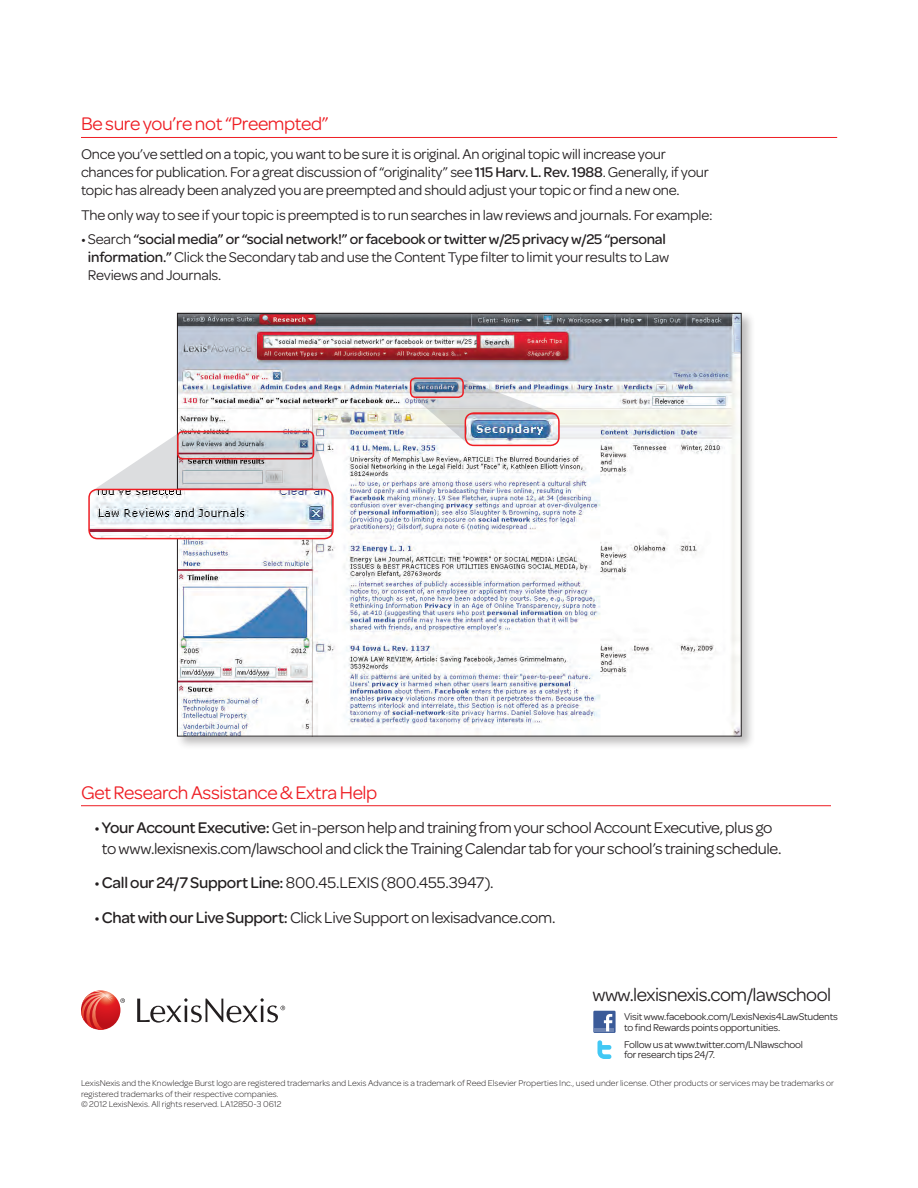
<style>
.page{position:relative;width:918px;height:1188px;background:#fff}
.page>*{position:absolute;margin:0;border:0;box-sizing:border-box;transform-origin:0 0}
.t1{font:19.5px "Omnes";letter-spacing:-.02em;color:#ee1d23}
.t2{font:19.5px "Omnes";letter-spacing:-.025em;color:#231f20}
.t3{font:16.5px/21px "Omnes";letter-spacing:-.02em;color:#231f20;text-align:center}
.t4{font:15px/18px "Omnes";letter-spacing:-.015em;color:#231f20}
.t5{font:10.5px/10.5px "Omnes";letter-spacing:-.02em;color:#231f20}
.t6{font:300 9px/10.5px "Omnes";color:#231f20}
.s1{font-weight:500}
</style>
<div class="page">
<svg style="left:120px;top:998px;width:5px;height:5px"></svg>
<svg style="left:137px;top:998px;width:148px;height:25px"></svg>
<svg style="left:81px;top:990px;width:39px;height:40px"></svg>
<svg style="left:81px;top:991px;width:32px;height:39px"></svg>
<div style="left:593px;top:1011px;width:23px;height:22px;background:#3b5b99"></div>
<hr style="left:595px;top:1028px;width:19px;height:3px;background:#6d84b3">
<svg style="left:604px;top:1014px;width:8px;height:17px"></svg>
<svg style="left:597px;top:1040px;width:15px;height:19px"></svg>
<hr style="left:81px;top:805px;width:750px;height:1px;background:#ee1d23">
<hr style="left:81px;top:137px;width:756px;height:1px;background:#ee1d23">
<div style="left:175px;top:310px;width:580px;height:440px;background:#231f20;opacity:.3"></div>
<img style="left:179px;top:315px;width:560px;height:419px">
<svg style="left:95px;top:432px;width:238px;height:57px"></svg>
<img style="left:89px;top:489px;width:244px;height:50px">
<div style="left:88px;top:489px;width:246px;height:50px;border:2px solid #ee1d23;border-radius:9px"></div>
<div style="left:177px;top:431px;width:137px;height:29px;border:2px solid #ee1d23;border-radius:5px"></div>
<div style="left:410px;top:377px;width:54px;height:21px;border:2px solid #ee1d23;border-radius:5px"></div>
<img style="left:410px;top:378px;width:149px;height:67px">
<div style="left:465px;top:412px;width:95px;height:34px;border:2px solid #ee1d23;border-radius:9px"></div>
<h1 class="t1" style="left:81px;top:111px;width:249px">Be sure you’re not “Preempted”</h1>
<p class="t4" style="left:81px;top:144px;width:629px">Once you’ve settled on a topic, you want to be sure it is original. An original topic will increase your chances for publication. For a great discussion of “originality” see <span class="s1">115 Harv. L. Rev. 1988</span>. Generally, if your topic has already been analyzed you are preempted and should adjust your topic or find a new one.</p>
<p class="t4" style="left:81px;top:205px;width:633px">The only way to see if your topic is preempted is to run searches in law reviews and journals. For example:</p>
<p class="t4" style="left:88px;top:230px;width:583px;text-indent:-7px">• Search <span class="s1">“social media” or “social network!” or facebook or twitter w/25 privacy w/25 “personal information.”</span> Click the Secondary tab and use the Content Type filter to limit your results to Law<br>Reviews and Journals.</p>
<h1 class="t1" style="left:81px;top:779px;width:298px">Get Research Assistance &amp; Extra Help</h1>
<p class="t3" style="left:94px;top:816px;width:689px">• <span class="s1">Your Account Executive:</span> Get in-person help and training from your school Account Executive, plus go to www.lexisnexis.com/lawschool and click the Training Calendar tab for your school’s training schedule.</p>
<p class="t3" style="left:94px;top:872px;width:401px">• <span class="s1">Call our 24/7 Support Line:</span> 800.45.LEXIS (800.455.3947).</p>
<p class="t3" style="left:94px;top:906px;width:463px">• <span class="s1">Chat with our Live Support:</span> Click Live Support on lexisadvance.com.</p>
<h1 class="t2" style="left:592px;top:981px;width:240px">www.lexisnexis.com/lawschool</h1>
<p class="t5" style="left:624px;top:1011px;width:215px">Visit www.facebook.com/LexisNexis4LawStudents to find Rewards points opportunities.</p>
<p class="t5" style="left:624px;top:1038px;width:180px">Follow us at www.twitter.com/LNlawschool for research tips 24/7.</p>
<p class="t6" style="left:81px;top:1078px;width:754px">LexisNexis and the Knowledge Burst logo are registered trademarks and Lexis Advance is a trademark of Reed Elsevier Properties Inc., used under license. Other products or services may be trademarks or registered trademarks of their respective companies.<br>© 2012 LexisNexis. All rights reserved. LA12850-3 0612</p>
</div>
